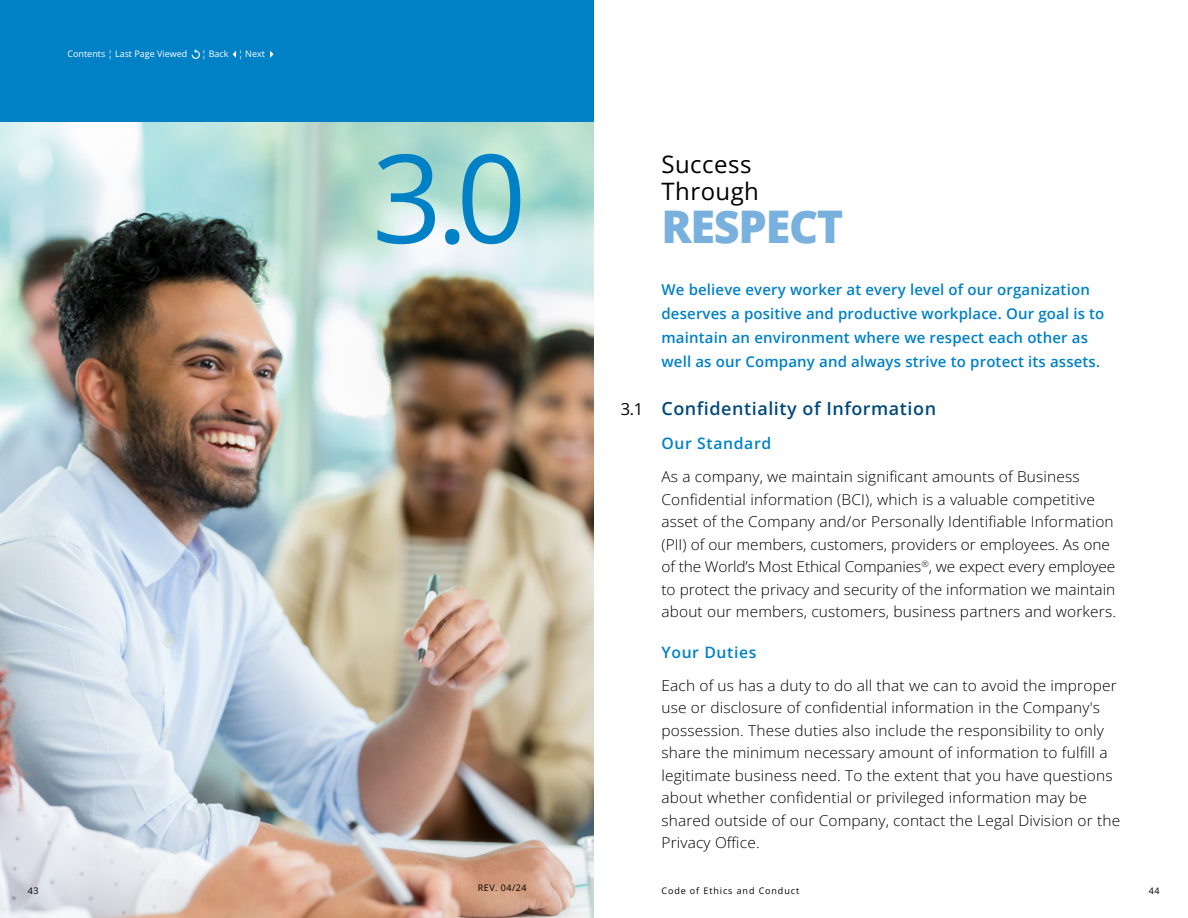
<style>
.page{position:relative;width:1188px;height:918px;background:#fff}
.page>*{position:absolute;margin:0;border:0;box-sizing:border-box;transform-origin:0 0}
.t1{font:123px "Open Sans";color:#0081c6}
.t2{font:800 45px "Open Sans";letter-spacing:-.03em;color:#78b1de}
.t3{font:24px/27px "Open Sans";letter-spacing:.02em;color:#000}
.t4{font:600 18px "Open Sans";letter-spacing:.03em;color:#00497c}
.t5{font:600 15.75px "Open Sans";letter-spacing:.04em;color:#0081c6}
.t6{font:300 15px/22.5px "Open Sans";letter-spacing:.01em;color:#000}
.t7{font:600 15px/24px "Open Sans";letter-spacing:.01em;color:#0081c6}
.t8{font:9px "Open Sans";letter-spacing:.1em;color:#000}
.t9{font:9px "Open Sans";color:#fff}
.s1{font-weight:400;font-size:16.5px;color:#000}
</style>
<div class="page">
<img style="left:0;top:122px;width:594px;height:796px">
<div style="left:0;top:0;width:594px;height:122px;background:#0081c6"></div>
<svg style="left:191px;top:49px;width:9px;height:10px"></svg>
<svg style="left:270px;top:51px;width:4px;height:7px"></svg>
<svg style="left:233px;top:51px;width:3px;height:7px"></svg>
<p class="t9" style="left:68px;top:48px;width:121px">Contents ¦ Last Page Viewed</p>
<p class="t9" style="left:202px;top:48px;width:65px">¦ Back ¦ Next</p>
<h1 class="t1" style="left:372px;top:114px;width:156px">3.0</h1>
<h3 class="t3" style="left:662px;top:150px;width:99px">Success<br>Through</h3>
<h2 class="t2" style="left:662px;top:192px;width:183px">RESPECT</h2>
<p class="t7" style="left:662px;top:277px;width:444px">We believe every worker at every level of our organization deserves a positive and productive workplace. Our goal is to maintain an environment where we respect each other as well as our Company and always strive to protect its assets.</p>
<p class="t4" style="left:621px;top:396px;width:317px"><span class="s1">3.1</span> Confidentiality of Information</p>
<p class="t5" style="left:662px;top:433px;width:111px">Our Standard</p>
<p class="t6" style="left:661px;top:465px;width:456px">As a company, we maintain significant amounts of Business Confidential information (BCI), which is a valuable competitive asset of the Company and/or Personally Identifiable Information (PII) of our members, customers, providers or employees. As one of the World’s Most Ethical Companies<sup>®</sup>, we expect every employee to protect the privacy and security of the information we maintain about our members, customers, business partners and workers.</p>
<p class="t5" style="left:662px;top:642px;width:97px">Your Duties</p>
<p class="t6" style="left:662px;top:674px;width:460px">Each of us has a duty to do all that we can to avoid the improper use or disclosure of confidential information in the Company's possession. These duties also include the responsibility to only share the minimum necessary amount of information to fulfill a legitimate business need. To the extent that you have questions about whether confidential or privileged information may be shared outside of our Company, contact the Legal Division or the Privacy Office.</p>
<p class="t8" style="left:478px;top:881px;width:50px">REV. 04/24</p>
<p class="t8" style="left:28px;top:884px;width:12px">43</p>
<p class="t8" style="left:662px;top:884px;width:139px">Code of Ethics and Conduct</p>
<p class="t8" style="left:1149px;top:884px;width:12px">44</p>
</div>
